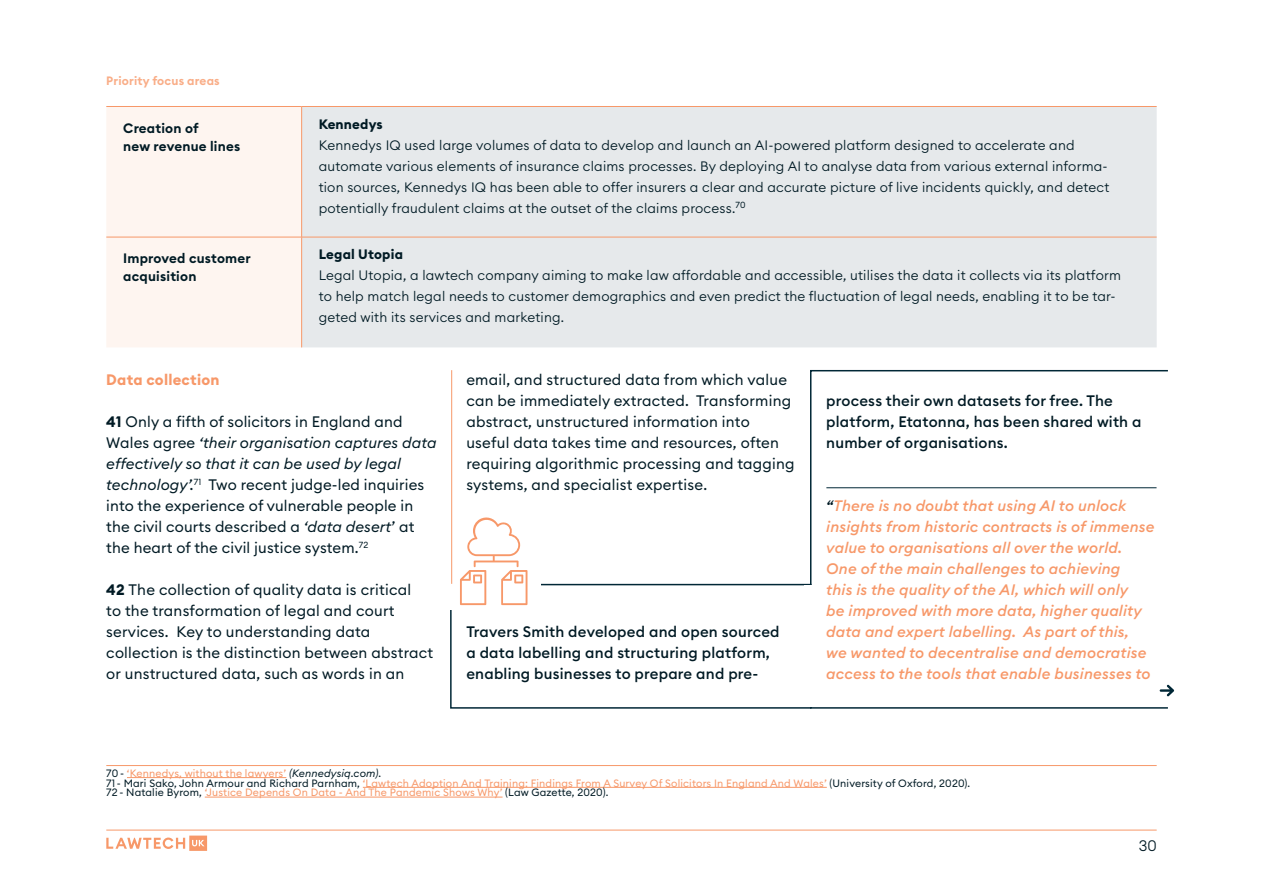
<style>
.page{position:relative;width:1263px;height:893px;background:#fff}
.page>*{position:absolute;margin:0;border:0;box-sizing:border-box;transform-origin:0 0}
.t1{font:15px/21px "Euclid Circular B";letter-spacing:.015em;color:#001a24}
.t2{font:italic 500 15px/21px "Euclid Circular B";letter-spacing:.015em;color:#f79869}
.t3{font:500 15px/21px "Euclid Circular B";letter-spacing:.015em;color:#001a24}
.t4{font:700 15px "Euclid Circular B";letter-spacing:.015em;color:#f79869}
.t5{font:300 15px "Euclid Circular B";color:#001a24}
.t6{font:300 13.5px/21px "Euclid Circular B";letter-spacing:.015em;color:#001a24}
.t7{font:600 13.5px/18px "Euclid Circular B";letter-spacing:.015em;color:#001a24}
.t8{font:700 13.5px "Euclid Circular B";letter-spacing:.015em;color:#001a24}
.t9{font:600 12px "Euclid Circular B";letter-spacing:.015em;color:#f9ad87}
.t10{font:10.5px/9.8px "Euclid Circular B";letter-spacing:.015em;color:#f79869}
.s1{font-weight:700}
.s2{font-style:italic}
.s3{color:#001a24}
.s4{font-style:italic;color:#001a24}
</style>
<div class="page">
<hr style="left:106px;top:830px;width:1051px;height:1px;background:#f79869">
<svg style="left:106px;top:836px;width:101px;height:15px"></svg>
<div style="left:106px;top:107px;width:195px;height:240px;background:#fef5f0"></div>
<div style="left:302px;top:107px;width:855px;height:240px;background:#e6e9eb"></div>
<hr style="left:106px;top:106px;width:196px;height:1px;background:#f79869">
<hr style="left:302px;top:106px;width:855px;height:1px;background:#f79869">
<hr style="left:301px;top:107px;width:1px;height:130px;background:#f79869">
<hr style="left:106px;top:237px;width:196px;height:1px;background:#f79869">
<hr style="left:302px;top:237px;width:855px;height:1px;background:#f79869">
<hr style="left:301px;top:237px;width:1px;height:110px;background:#f79869">
<div style="left:450px;top:584px;width:361px;height:125px;border:2px solid #002736"></div>
<div style="left:810px;top:370px;width:359px;height:339px;border:2px solid #002736"></div>
<div style="left:448px;top:523px;width:92px;height:87px;background:#fff"></div>
<hr style="left:826px;top:487px;width:330px;height:1px;background:#002736">
<hr style="left:451px;top:370px;width:1px;height:214px;background:#f79869">
<div style="left:804px;top:585px;width:12px;height:122px;background:#fff"></div>
<svg style="left:460px;top:517px;width:67px;height:88px"></svg>
<svg style="left:1160px;top:685px;width:14px;height:11px"></svg>
<hr style="left:127px;top:777px;width:159px;height:1px;background:#f79869">
<hr style="left:363px;top:787px;width:464px;height:1px;background:#f79869">
<hr style="left:205px;top:797px;width:298px;height:1px;background:#f79869">
<hr style="left:106px;top:765px;width:1051px;height:1px;background:#f79869">
<p class="t9" style="left:106px;top:73px;width:115px">Priority focus areas</p>
<p class="t7" style="left:123px;top:119px;width:118px">Creation of<br>new revenue lines</p>
<p class="t8" style="left:319px;top:115px;width:66px">Kennedys</p>
<p class="t6" style="left:319px;top:134px;width:792px">Kennedys IQ used large volumes of data to develop and launch an AI-powered platform designed to accelerate and automate various elements of insurance claims processes. By deploying AI to analyse data from various external informa&shy;tion sources, Kennedys IQ has been able to offer insurers a clear and accurate picture of live incidents quickly, and detect potentially fraudulent claims at the outset of the claims process.<sup>70</sup></p>
<p class="t7" style="left:123px;top:250px;width:129px">Improved customer acquisition</p>
<p class="t8" style="left:319px;top:246px;width:86px">Legal Utopia</p>
<p class="t6" style="left:319px;top:265px;width:804px">Legal Utopia, a lawtech company aiming to make law affordable and accessible, utilises the data it collects via its platform to help match legal needs to customer demographics and even predict the fluctuation of legal needs, enabling it to be tar&shy;geted with its services and marketing.</p>
<p class="t4" style="left:106px;top:370px;width:115px">Data collection</p>
<p class="t1" style="left:106px;top:411px;width:332px"><span class="s1">41</span> Only a fifth of solicitors in England and Wales agree <span class="s2">‘their organisation captures data effectively so that it can be used by legal technology’.</span><sup>71</sup> Two recent judge-led inquiries into the experience of vulnerable people in the civil courts described a <span class="s2">‘data desert</span>’ at the heart of the civil justice system.<sup>72</sup></p>
<p class="t1" style="left:106px;top:579px;width:328px"><span class="s1">42</span> The collection of quality data is critical<br>to the transformation of legal and court services. Key to understanding data collection is the distinction between abstract or unstructured data, such as words in an</p>
<p class="t1" style="left:466px;top:369px;width:330px">email, and structured data from which value can be immediately extracted. Transforming abstract, unstructured information into useful data takes time and resources, often requiring algorithmic processing and tagging systems, and specialist expertise.</p>
<p class="t3" style="left:466px;top:621px;width:315px">Travers Smith developed and open sourced a data labelling and structuring platform, enabling businesses to prepare and pre-</p>
<p class="t3" style="left:826px;top:390px;width:317px">process their own datasets for free. The platform, Etatonna, has been shared with a number of organisations.</p>
<p class="t2" style="left:826px;top:495px;width:330px"><span class="s3">“</span>There is no doubt that using AI to unlock insights from historic contracts is of immense value to organisations all over the world.<br>One of the main challenges to achieving<br>this is the quality of the AI, which will only<br>be improved with more data, higher quality data and expert labelling. As part of this,<br>we wanted to decentralise and democratise access to the tools that enable businesses to</p>
<p class="t10" style="left:106px;top:768px;width:865px"><span class="s3">70 -</span> ‘Kennedys, without the lawyers’ <span class="s4">(Kennedysiq.com)</span><span class="s3">.<br>71- Mari Sako, John Armour and Richard Parnham,</span> ‘Lawtech Adoption And Training: Findings From A Survey Of Solicitors In England And Wales’ <span class="s3">(University of Oxford, 2020).<br>72 - Natalie Byrom,</span> ‘Justice Depends On Data - And The Pandemic Shows Why’ <span class="s3">(Law Gazette, 2020).</span></p>
<p class="t5" style="left:1139px;top:836px;width:19px">30</p>
</div>
